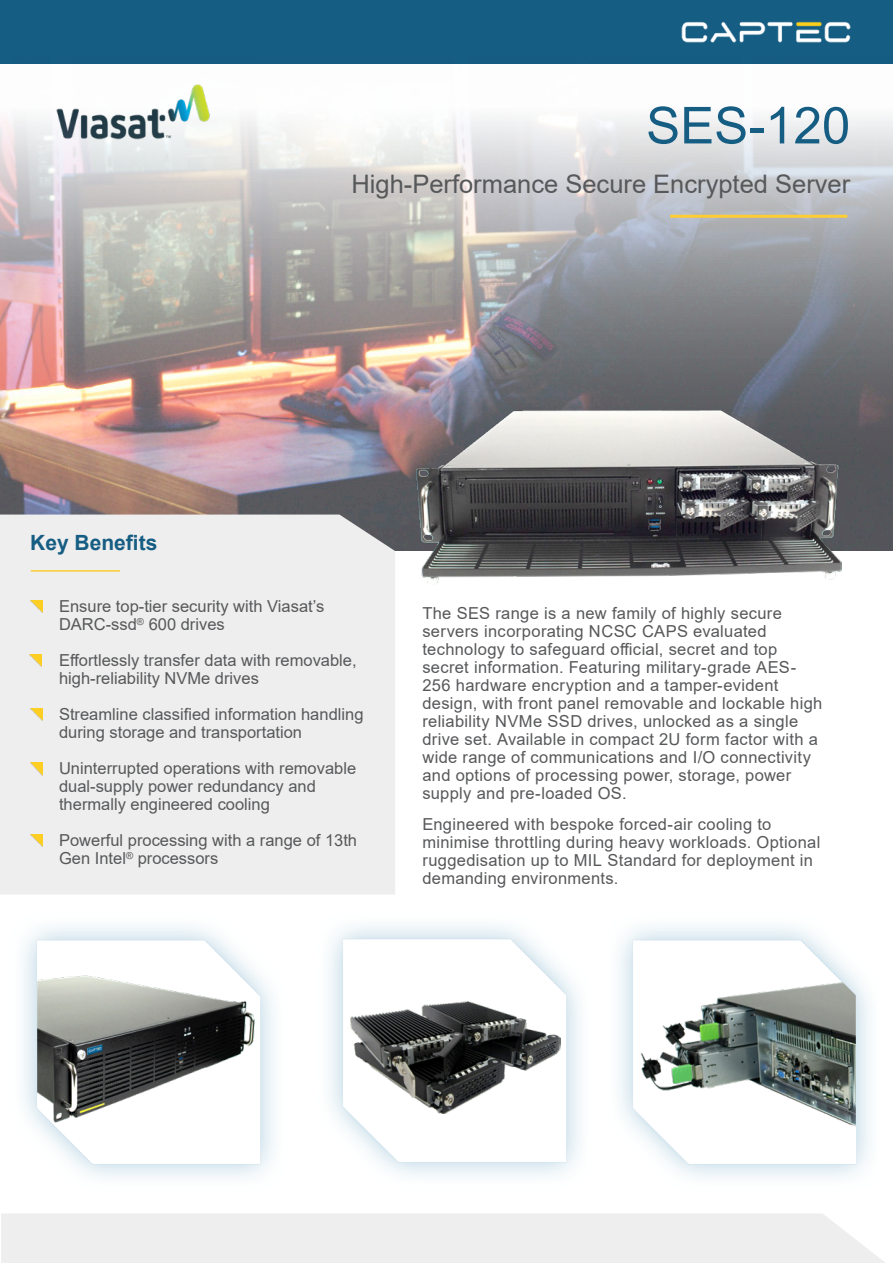
<style>
.page{position:relative;width:893px;height:1263px;background:#fff}
.page>*{position:absolute;margin:0;border:0;box-sizing:border-box;transform-origin:0 0}
.t1{font:51px "Arial";color:#165d83}
.t2{font:25.5px "Arial";color:#57585a}
.t3{font:700 21px "Arial";color:#165d83}
.Text{font:16.5px/18px "Arial";letter-spacing:.015em;color:#57585a}
</style>
<div class="page">
<div style="left:0;top:0;width:893px;height:64px;background:#165d83"></div>
<img style="left:681px;top:21px;width:170px;height:22px">
<div style="left:1px;top:1214px;width:884px;height:49px;background:#eee"></div>
<img style="left:0;top:84px;width:893px;height:467px">
<hr style="left:670px;top:215px;width:177px;height:3px;background:#fecd33">
<div style="left:0;top:514px;width:395px;height:380px;background:#eee"></div>
<hr style="left:31px;top:570px;width:89px;height:2px;background:#fecd33">
<img style="left:23px;top:926px;width:251px;height:252px">
<img style="left:329px;top:925px;width:251px;height:251px">
<svg style="left:30px;top:600px;width:12px;height:12px"></svg>
<svg style="left:30px;top:654px;width:12px;height:12px"></svg>
<svg style="left:30px;top:708px;width:12px;height:13px"></svg>
<svg style="left:30px;top:763px;width:12px;height:12px"></svg>
<svg style="left:30px;top:834px;width:12px;height:13px"></svg>
<img style="left:417px;top:411px;width:425px;height:172px">
<img style="left:37px;top:974px;width:219px;height:150px">
<img style="left:351px;top:1001px;width:209px;height:112px">
<img style="left:634px;top:941px;width:222px;height:221px">
<p class="t3" style="left:30px;top:528px;width:129px">Key Benefits</p>
<p class="t1" style="left:646px;top:90px;width:206px">SES-120</p>
<p class="t2" style="left:351px;top:166px;width:500px">High-Performance Secure Encrypted Server</p>
<p class="Text" style="left:59px;top:597px;width:267px">Ensure top-tier security with Viasat’s</p>
<p class="Text" style="left:59px;top:615px;width:167px">DARC-ssd<sup>®</sup> 600 drives</p>
<p class="Text" style="left:59px;top:651px;width:299px">Effortlessly transfer data with removable, high-reliability NVMe drives</p>
<p class="Text" style="left:59px;top:705px;width:306px">Streamline classified information handling during storage and transportation</p>
<p class="Text" style="left:59px;top:759px;width:299px">Uninterrupted operations with removable dual-supply power redundancy and thermally engineered cooling</p>
<p class="Text" style="left:59px;top:831px;width:300px">Powerful processing with a range of 13th<br>Gen Intel<sup>®</sup> processors</p>
<p class="Text" style="left:422px;top:604px;width:401px">The SES range is a new family of highly secure servers incorporating NCSC CAPS evaluated technology to safeguard official, secret and top secret information. Featuring military-grade AES-256 hardware encryption and a tamper-evident design, with front panel removable and lockable high reliability NVMe SSD drives, unlocked as a single drive set. Available in compact 2U form factor with a wide range of communications and I/O connectivity and options of processing power, storage, power supply and pre-loaded OS.</p>
<p class="Text" style="left:422px;top:815px;width:399px">Engineered with bespoke forced-air cooling to minimise throttling during heavy workloads. Optional ruggedisation up to MIL Standard for deployment in demanding environments.</p>
</div>
